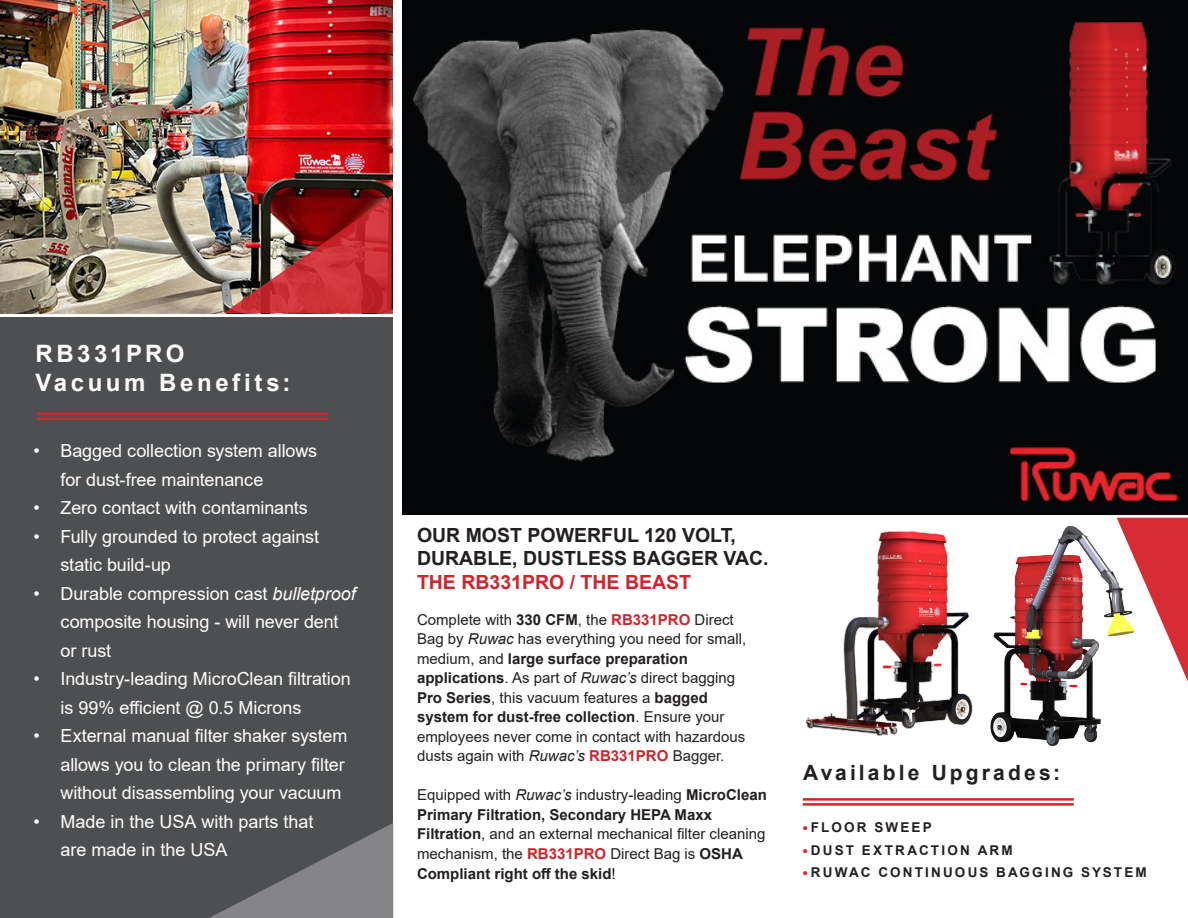
<style>
.page{position:relative;width:1188px;height:918px;background:#fff}
.page>*{position:absolute;margin:0;border:0;box-sizing:border-box;transform-origin:0 0}
.Pull_Text{font:700 24px/28.8px "Arial";letter-spacing:.145em;color:#fff}
.Pull_Text-2{font:700 21px "Arial";letter-spacing:.15em;color:#231f20}
.t1{font:700 19.5px/23.4px "Arial";color:#231f20}
.t2{font:700 19.5px "Arial";color:#d1232a}
.t3{font:18px/28.5px "Arial";letter-spacing:-.005em;color:#fff}
.t4{font:15px/19.5px "Arial";color:#231f20}
.Pull_Text-3{font:700 13.5px "Arial";letter-spacing:.16em;color:#231f20}
.s1{font-style:italic}
.s2{font-weight:700}
.s3{font-weight:700;color:#d1232a}
.s4{font-family:"Cambria";font-style:italic;color:#ed1e2d}
</style>
<div class="page">
<img style="left:402px;top:0;width:786px;height:514px">
<svg style="left:1143px;top:518px;width:45px;height:164px"></svg>
<hr style="left:803px;top:798px;width:271px;height:3px;background:#d5232c">
<hr style="left:803px;top:803px;width:271px;height:3px;background:#d5232c">
<div style="left:0;top:318px;width:393px;height:600px;background:#4e4f50"></div>
<hr style="left:37px;top:413px;width:291px;height:2px;background:#d5232c">
<hr style="left:37px;top:418px;width:291px;height:2px;background:#d5232c">
<svg style="left:209px;top:823px;width:184px;height:95px"></svg>
<img style="left:0;top:0;width:392px;height:313px">
<img style="left:224px;top:195px;width:168px;height:118px">
<img style="left:805px;top:531px;width:168px;height:205px">
<img style="left:990px;top:518px;width:153px;height:228px">
<p class="Pull_Text" style="left:35px;top:340px;width:257px">RB331PRO<br>Vacuum Benefits:</p>
<p class="t3" style="left:60px;top:436px;width:258px;text-indent:-27px">• Bagged collection system allows for dust-free maintenance</p>
<p class="t3" style="left:33px;top:493px;width:276px">• Zero contact with contaminants</p>
<p class="t3" style="left:60px;top:522px;width:260px;text-indent:-27px">• Fully grounded to protect against static build-up</p>
<p class="t3" style="left:60px;top:579px;width:297px;text-indent:-27px">• Durable compression cast <span class="s1">bulletproof </span>composite housing - will never dent or rust</p>
<p class="t3" style="left:60px;top:664px;width:292px;text-indent:-27px">• Industry-leading MicroClean filtration is 99% efficient @ 0.5 Microns</p>
<p class="t3" style="left:60px;top:721px;width:288px;text-indent:-27px">• External manual filter shaker system allows you to clean the primary filter without disassembling your vacuum</p>
<p class="t3" style="left:60px;top:807px;width:255px;text-indent:-27px">• Made in the USA with parts that are made in the USA</p>
<p class="t1" style="left:417px;top:524px;width:353px">OUR MOST POWERFUL 120 VOLT,<br>DURABLE, DUSTLESS BAGGER VAC.</p>
<p class="t2" style="left:417px;top:568px;width:276px">THE RB331PRO / THE BEAST</p>
<p class="t4" style="left:417px;top:610px;width:331px">Complete with <span class="s2">330 CFM</span>, the <span class="s3">RB331PRO</span> Direct Bag by <span class="s1">Ruwac</span> has everything you need for small, medium, and <span class="s2">large surface preparation applications</span>. As part of <span class="s1">Ruwac’s</span> direct bagging <span class="s2">Pro Series</span>, this vacuum features a <span class="s2">bagged system for dust-free collection</span>. Ensure your employees never come in contact with hazardous dusts again with <span class="s1">Ruwac’s</span> <span class="s3">RB331PRO</span> Bagger.</p>
<p class="t4" style="left:417px;top:785px;width:351px">Equipped with <span class="s1">Ruwac’s</span> industry-leading <span class="s2">MicroClean Primary Filtration, Secondary HEPA Maxx Filtration</span>, and an external mechanical filter cleaning mechanism, the <span class="s3">RB331PRO</span> Direct Bag is <span class="s2">OSHA Compliant right off the skid</span>!</p>
<p class="Pull_Text-2" style="left:803px;top:758px;width:259px">Available Upgrades:</p>
<p class="Pull_Text-3" style="left:802px;top:818px;width:131px"><span class="s4">•</span> FLOOR SWEEP</p>
<p class="Pull_Text-3" style="left:802px;top:841px;width:212px"><span class="s4">•</span> DUST EXTRACTION ARM</p>
<p class="Pull_Text-3" style="left:802px;top:863px;width:346px"><span class="s4">•</span> RUWAC CONTINUOUS BAGGING SYSTEM</p>
</div>
